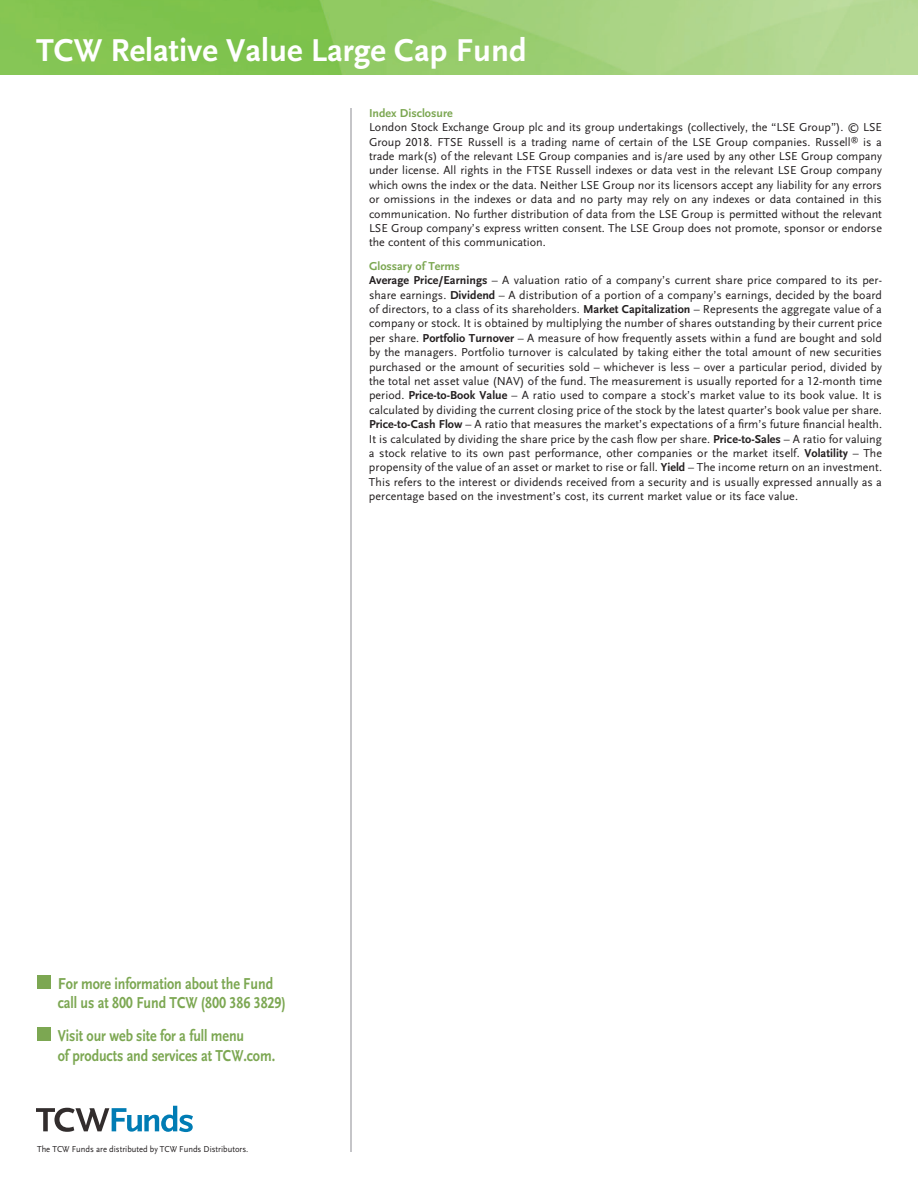
<style>
.page{position:relative;width:918px;height:1188px;background:#fff}
.page>*{position:absolute;margin:0;border:0;box-sizing:border-box;transform-origin:0 0}
.t1{font:700 33px "Scala Sans LF";color:#fff}
.t2{font:700 16.5px/19.5px "Scala Sans LF";letter-spacing:-.005em;color:#7ca752;scale:.95 1}
.t3{font:700 16.5px/19.5px "Scala Sans LF";letter-spacing:-.005em;color:#7ca752;scale:.85 1}
.Footnote_Source{font:12px/14.4px "Scala Sans LF";letter-spacing:.005em;color:#231f20;text-align:justify}
.Small_green_header{font:700 12px "Scala Sans LF";color:#7ca752}
.t4{font:9px "Scala Sans LF";color:#231f20;scale:.95 1}
.t5{font:8.4px "Scala Sans LF";letter-spacing:-.005em;color:#57585a}
.s1{font-weight:700}
</style>
<div class="page">
<hr style="left:350px;top:108px;width:2px;height:1044px;background:#b2b3b7">
<div style="left:37px;top:975px;width:14px;height:14px;background:#7ca752"></div>
<div style="left:37px;top:1027px;width:14px;height:14px;background:#7ca752"></div>
<svg style="left:36px;top:1106px;width:157px;height:26px"></svg>
<img style="left:0;top:0;width:918px;height:75px">
<h1 class="t1" style="left:36px;top:33px;width:492px">TCW Relative Value Large Cap Fund</h1>
<p class="Small_green_header" style="left:369px;top:106px;width:85px">Index Disclosure</p>
<p class="Footnote_Source" style="left:369px;top:120px;width:515px">London Stock Exchange Group plc and its group undertakings (collectively, the “LSE Group”). © LSE Group 2018. FTSE Russell is a trading name of certain of the LSE Group companies. Russell<sup>®</sup> is a trade mark(s) of the relevant LSE Group companies and is/are used by any other LSE Group company under license. All rights in the FTSE Russell indexes or data vest in the relevant LSE Group company which owns the index or the data. Neither LSE Group nor its licensors accept any liability for any errors or omissions in the indexes or data and no party may rely on any indexes or data contained in this communication. No further distribution of data from the LSE Group is permitted without the relevant LSE Group company’s express written consent. The LSE Group does not promote, sponsor or endorse the content of this communication.</p>
<p class="Small_green_header" style="left:369px;top:259px;width:92px">Glossary of Terms</p>
<p class="Footnote_Source" style="left:369px;top:273px;width:515px"><span class="s1">Average Price/Earnings</span> – A valuation ratio of a company’s current share price compared to its per&shy;share earnings. <span class="s1">Dividend</span> – A distribution of a portion of a company’s earnings, decided by the board of directors, to a class of its shareholders. <span class="s1">Market Capitalization</span> – Represents the aggregate value of a company or stock. It is obtained by multiplying the number of shares outstanding by their current price per share. <span class="s1">Portfolio Turnover</span> – A measure of how frequently assets within a fund are bought and sold by the managers. Portfolio turnover is calculated by taking either the total amount of new securities purchased or the amount of securities sold – whichever is less – over a particular period, divided by the total net asset value (NAV) of the fund. The measurement is usually reported for a 12-month time period. <span class="s1">Price-to-Book Value</span> – A ratio used to compare a stock’s market value to its book value. It is calculated by dividing the current closing price of the stock by the latest quarter’s book value per share.<br><span class="s1">Price-to-Cash Flow</span> – A ratio that measures the market’s expectations of a firm’s future financial health.<br>It is calculated by dividing the share price by the cash flow per share. <span class="s1">Price-to-Sales</span> – A ratio for valuing a stock relative to its own past performance, other companies or the market itself. <span class="s1">Volatility</span> – The propensity of the value of an asset or market to rise or fall. <span class="s1">Yield</span> – The income return on an investment.<br>This refers to the interest or dividends received from a security and is usually expressed annually as a percentage based on the investment’s cost, its current market value or its face value.</p>
<h2 class="t2" style="left:58px;top:974px;width:242px">For more information about the Fund call us at 800 Fund TCW (800 386 3829)</h2>
<h2 class="t3" style="left:58px;top:1026px;width:257px">Visit our web site for a full menu<br>of products and services at TCW.com.</h2>
<p class="t4" style="left:37px;top:1144px;width:224px">The TCW Funds are distributed by TCW Funds Distributors.</p>
<p class="t5" style="left:136px;top:1145px;width:56px">Family of Funds</p>
</div>
